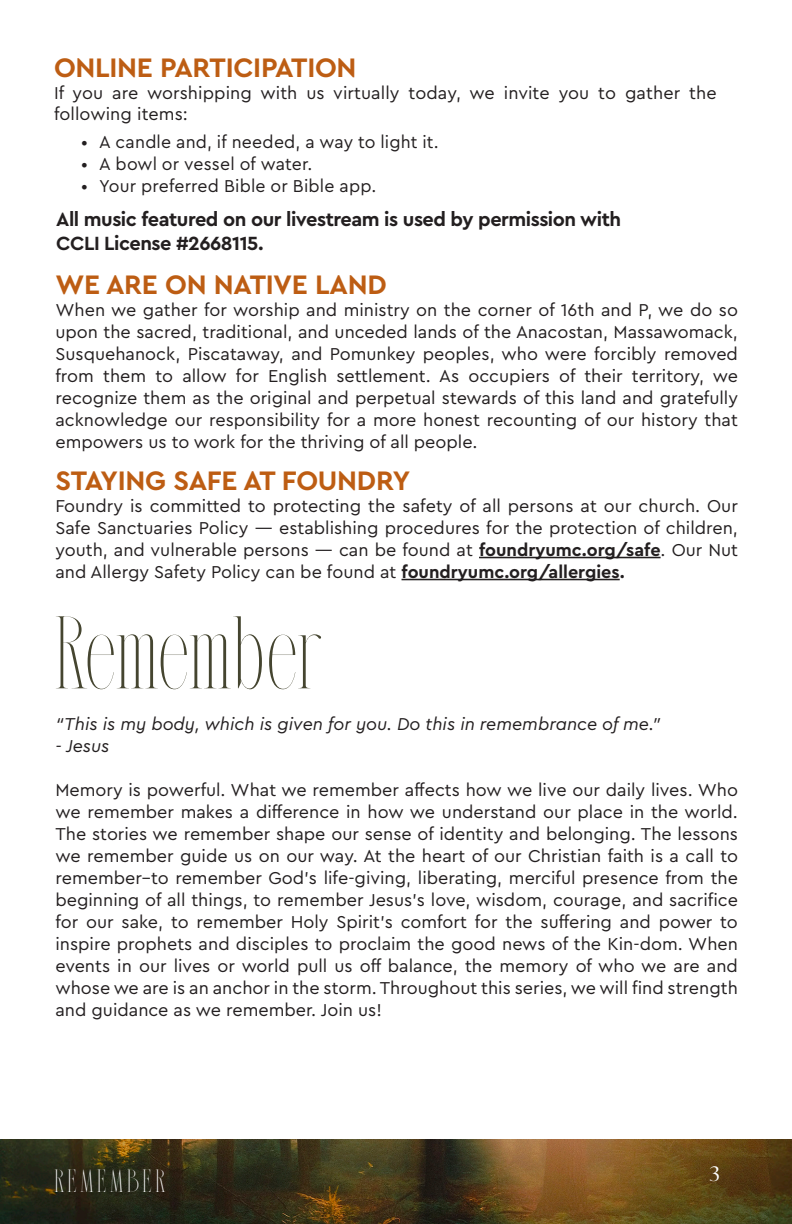
<style>
.page{position:relative;width:792px;height:1224px;background:#fff}
.page>*{position:absolute;margin:0;border:0;box-sizing:border-box;transform-origin:0 0}
.TITLE_W{font:96px "Vagesha Rolenda";color:#454530}
.t1{font:30px "Vagesha Rolenda";letter-spacing:.095em;color:#fff}
.t2{font:700 28px "Cera Pro";letter-spacing:-.01em;color:#bd5d13}
.t3{font:700 20px "Cera Pro";letter-spacing:-.025em;color:#231f20}
.t4{font:20px "Ivy Mode";color:#fff}
.t5{font:18px/22px "Cera Pro";color:#231f20;text-align:justify}
.t6{font:italic 18px "Cera Pro";color:#231f20}
.s1{font-weight:700}
</style>
<div class="page">
<img style="left:0;top:1139px;width:792px;height:85px">
<hr style="left:479px;top:557px;width:182px;height:1px;background:#231f20">
<hr style="left:402px;top:579px;width:218px;height:1px;background:#231f20">
<p class="t2" style="left:54px;top:49px;width:304px">ONLINE PARTICIPATION</p>
<p class="t5" style="left:54px;top:81px;width:664px">If you are worshipping with us virtually today, we invite you to gather the following items:</p>
<p class="t5" style="left:81px;top:130px;width:359px">• A candle and, if needed, a way to light it.</p>
<p class="t5" style="left:81px;top:152px;width:233px">• A bowl or vessel of water.</p>
<p class="t5" style="left:81px;top:174px;width:297px">• Your preferred Bible or Bible app.</p>
<p class="t3" style="left:56px;top:206px;width:566px">All music featured on our livestream is used by permission with</p>
<p class="t3" style="left:56px;top:230px;width:209px">CCLI License #2668115.</p>
<p class="t2" style="left:55px;top:266px;width:333px">WE ARE ON NATIVE LAND</p>
<p class="t5" style="left:55px;top:298px;width:684px">When we gather for worship and ministry on the corner of 16th and P, we do so upon the sacred, traditional, and unceded lands of the Anacostan, Massawomack, Susquehanock, Piscataway, and Pomunkey peoples, who were forcibly removed from them to allow for English settlement. As occupiers of their territory, we recognize them as the original and perpetual stewards of this land and gratefully acknowledge our responsibility for a more honest recounting of our history that empowers us to work for the thriving of all people.</p>
<p class="t2" style="left:55px;top:462px;width:356px">STAYING SAFE AT FOUNDRY</p>
<p class="t5" style="left:55px;top:494px;width:684px">Foundry is committed to protecting the safety of all persons at our church. Our Safe Sanctuaries Policy — establishing procedures for the protection of children, youth, and vulnerable persons — can be found at <span class="s1">foundryumc.org/safe</span>. Our Nut and Allergy Safety Policy can be found at <span class="s1">foundryumc.org/allergies.</span></p>
<p class="TITLE_W" style="left:54px;top:603px;width:270px">Remember</p>
<p class="t6" style="left:55px;top:712px;width:607px">“This is my body, which is given for you. Do this in remembrance of me.”</p>
<p class="t6" style="left:55px;top:734px;width:55px">- Jesus</p>
<p class="t5" style="left:55px;top:778px;width:684px">Memory is powerful. What we remember affects how we live our daily lives. Who we remember makes a difference in how we understand our place in the world.<br>The stories we remember shape our sense of identity and belonging. The lessons we remember guide us on our way. At the heart of our Christian faith is a call to remember–to remember God’s life-giving, liberating, merciful presence from the beginning of all things, to remember Jesus’s love, wisdom, courage, and sacrifice for our sake, to remember Holy Spirit’s comfort for the suffering and power to inspire prophets and disciples to proclaim the good news of the Kin-dom. When events in our lives or world pull us off balance, the memory of who we are and whose we are is an anchor in the storm. Throughout this series, we will find strength and guidance as we remember. Join us!</p>
<h2 class="t1" style="left:54px;top:1165px;width:114px">REMEMBER</h2>
<p class="t4" style="left:710px;top:1160px;width:12px">3</p>
</div>
